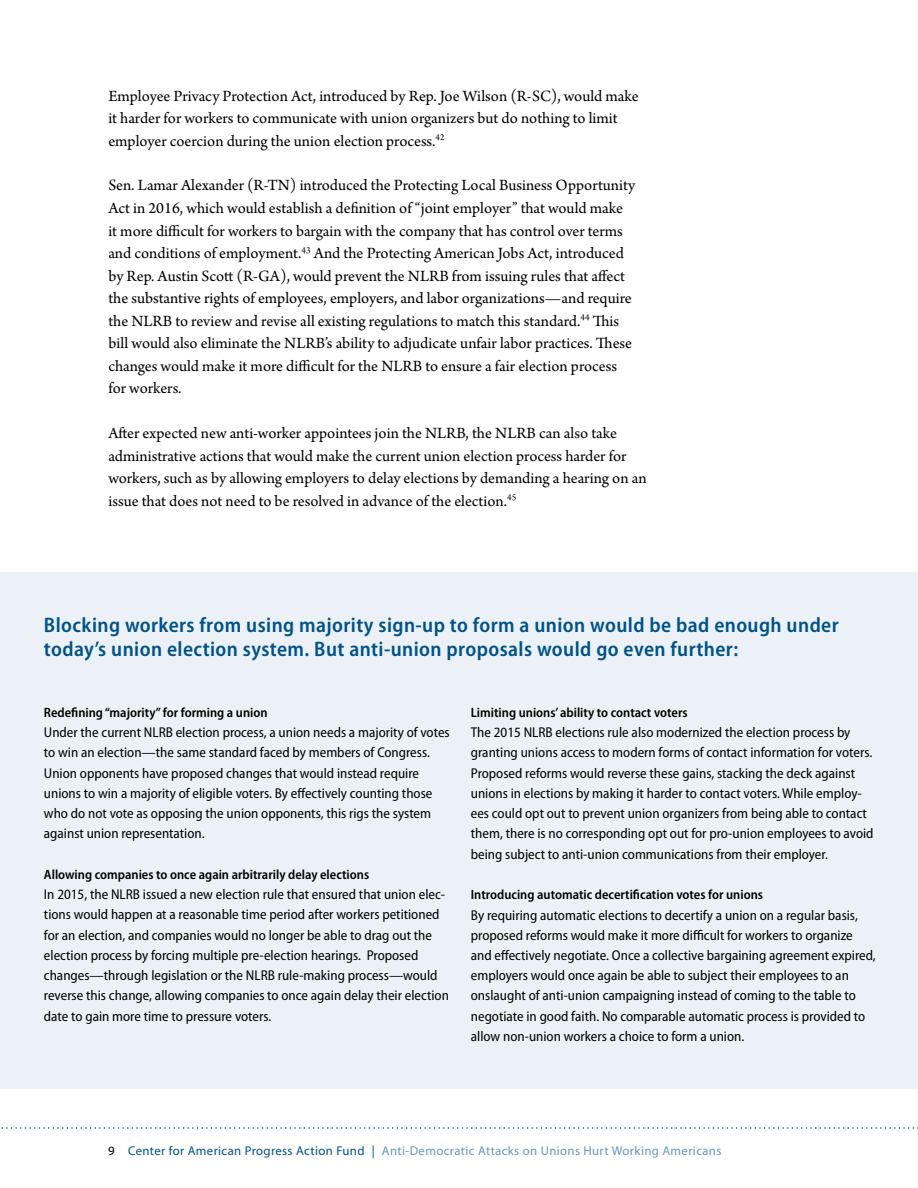
<style>
.page{position:relative;width:918px;height:1188px;background:#fff}
.page>*{position:absolute;margin:0;border:0;box-sizing:border-box;transform-origin:0 0}
.t1{font:600 semi-condensed 21px/24px "Myriad Pro";letter-spacing:.02em;color:#005288}
.t2{font:16.5px/22.5px "Arno Pro";color:#000}
.t3{font:semi-condensed 14.25px/20.2px "Myriad Pro";color:#000}
.t4{font:600 semi-condensed 13.5px "Myriad Pro";color:#000}
.t5{font:12.75px "Myriad Pro";letter-spacing:.03em;color:#6697b8}
.s1{color:#000}
.s2{color:#005288}
</style>
<div class="page">
<svg style="left:1px;top:1127px;width:917px;height:2px"></svg>
<div style="left:0;top:573px;width:918px;height:516px;background:#ebf1f6"></div>
<p class="t2" style="left:108px;top:85px;width:532px">Employee Privacy Protection Act, introduced by Rep. Joe Wilson (R-SC), would make it harder for workers to communicate with union organizers but do nothing to limit employer coercion during the union election process.<sup>42</sup></p>
<p class="t2" style="left:108px;top:175px;width:528px">Sen. Lamar Alexander (R-TN) introduced the Protecting Local Business Opportunity Act in 2016, which would establish a definition of “joint employer” that would make it more difficult for workers to bargain with the company that has control over terms and conditions of employment.<sup>43</sup> And the Protecting American Jobs Act, introduced by Rep. Austin Scott (R-GA), would prevent the NLRB from issuing rules that affect the substantive rights of employees, employers, and labor organizations—and require the NLRB to review and revise all existing regulations to match this standard.<sup>44</sup> This bill would also eliminate the NLRB’s ability to adjudicate unfair labor practices. These changes would make it more difficult for the NLRB to ensure a fair election process for workers.</p>
<p class="t2" style="left:108px;top:423px;width:540px">After expected new anti-worker appointees join the NLRB, the NLRB can also take administrative actions that would make the current union election process harder for workers, such as by allowing employers to delay elections by demanding a hearing on an issue that does not need to be resolved in advance of the election.<sup>45</sup></p>
<h1 class="t1" style="left:44px;top:614px;width:796px">Blocking workers from using majority sign-up to form a union would be bad enough under today’s union election system. But anti-union proposals would go even further:</h1>
<p class="t4" style="left:44px;top:705px;width:225px">Redefining “majority” for forming a union</p>
<p class="t3" style="left:44px;top:723px;width:407px">Under the current NLRB election process, a union needs a majority of votes to win an election—the same standard faced by members of Congress.<br>Union opponents have proposed changes that would instead require unions to win a majority of eligible voters. By effectively counting those who do not vote as opposing the union opponents, this rigs the system against union representation.</p>
<p class="t4" style="left:44px;top:867px;width:327px">Allowing companies to once again arbitrarily delay elections</p>
<p class="t3" style="left:44px;top:885px;width:406px">In 2015, the NLRB issued a new election rule that ensured that union elec&shy;tions would happen at a reasonable time period after workers petitioned for an election, and companies would no longer be able to drag out the election process by forcing multiple pre-election hearings. Proposed changes—through legislation or the NLRB rule-making process—would reverse this change, allowing companies to once again delay their election date to gain more time to pressure voters.</p>
<p class="t4" style="left:471px;top:705px;width:218px">Limiting unions’ ability to contact voters</p>
<p class="t3" style="left:471px;top:723px;width:404px">The 2015 NLRB elections rule also modernized the election process by granting unions access to modern forms of contact information for voters.<br>Proposed reforms would reverse these gains, stacking the deck against unions in elections by making it harder to contact voters. While employ&shy;ees could opt out to prevent union organizers from being able to contact them, there is no corresponding opt out for pro-union employees to avoid being subject to anti-union communications from their employer.</p>
<p class="t4" style="left:471px;top:887px;width:294px">Introducing automatic decertification votes for unions</p>
<p class="t3" style="left:471px;top:905px;width:406px">By requiring automatic elections to decertify a union on a regular basis, proposed reforms would make it more difficult for workers to organize and effectively negotiate. Once a collective bargaining agreement expired, employers would once again be able to subject their employees to an onslaught of anti-union campaigning instead of coming to the table to negotiate in good faith. No comparable automatic process is provided to allow non-union workers a choice to form a union.</p>
<p class="t5" style="left:108px;top:1143px;width:615px"><span class="s1">9</span> <span class="s2">Center for American Progress Action Fund |</span> Anti-Democratic Attacks on Unions Hurt Working Americans</p>
</div>
